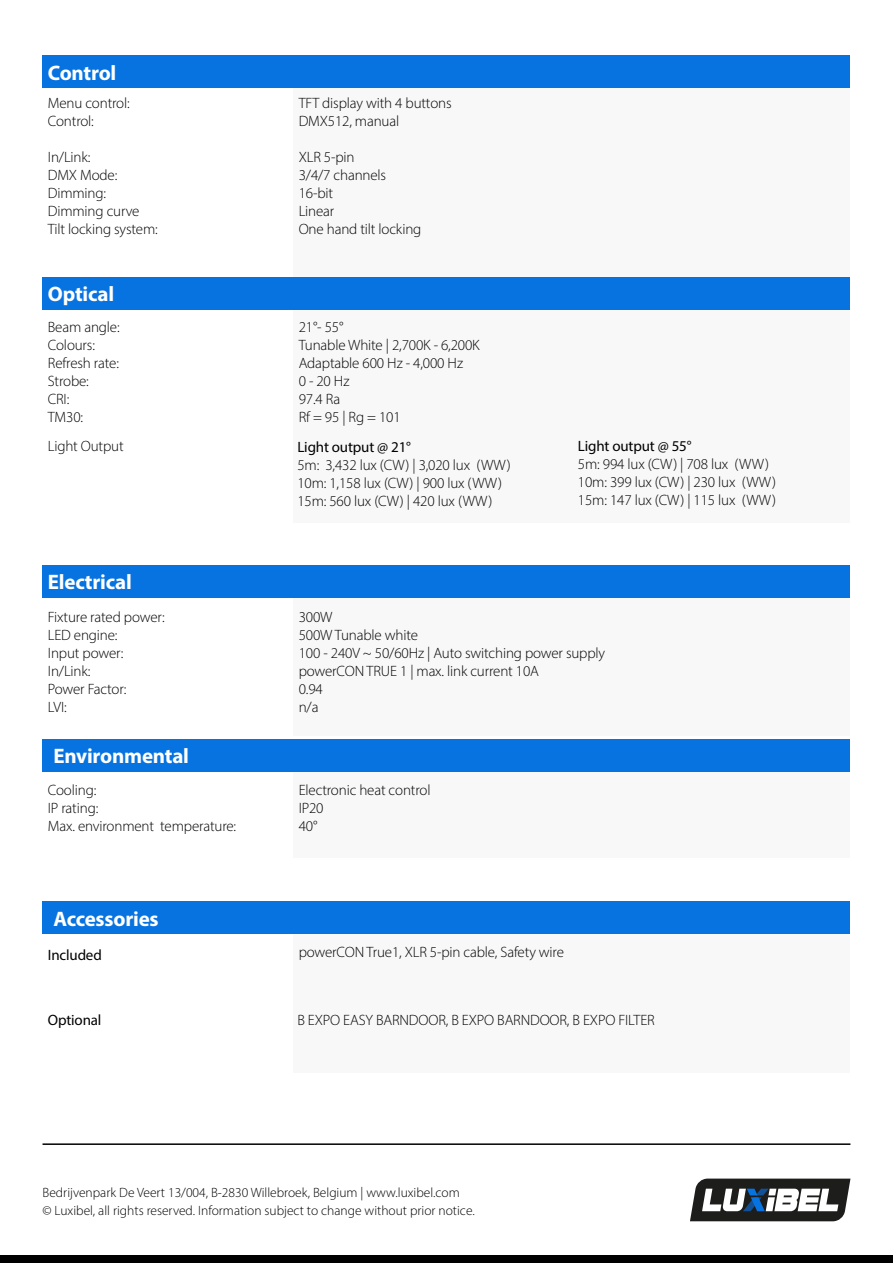
<style>
.page{position:relative;width:893px;height:1263px;background:#fff}
.page>*{position:absolute;margin:0;border:0;box-sizing:border-box;transform-origin:0 0}
.t1{font:700 21px "Myriad Pro";letter-spacing:-.01em;color:#fff}
.t2{font:300 15px/18px "Myriad Pro";letter-spacing:-.01em;color:#000}
.t3{font:15px "Myriad Pro";letter-spacing:-.01em;color:#000}
.t4{font:300 13.5px/18px "Myriad Pro";color:#000}
</style>
<div class="page">
<div style="left:0;top:1255px;width:893px;height:8px;background:#000"></div>
<hr style="left:43px;top:1143px;width:807px;height:2px;background:#000">
<svg style="left:690px;top:1178px;width:160px;height:43px"></svg>
<div style="left:293px;top:598px;width:557px;height:138px;background:#f8f8f8"></div>
<div style="left:293px;top:934px;width:557px;height:138px;background:#f8f8f8"></div>
<div style="left:293px;top:772px;width:557px;height:85px;background:#f8f8f8"></div>
<div style="left:293px;top:88px;width:557px;height:189px;background:#f8f8f8"></div>
<div style="left:293px;top:310px;width:557px;height:213px;background:#f8f8f8"></div>
<div style="left:43px;top:55px;width:807px;height:33px;background:#0773e1"></div>
<div style="left:43px;top:565px;width:807px;height:33px;background:#0773e1"></div>
<div style="left:43px;top:277px;width:807px;height:33px;background:#0773e1"></div>
<div style="left:43px;top:901px;width:807px;height:33px;background:#0773e1"></div>
<div style="left:43px;top:739px;width:807px;height:33px;background:#0773e1"></div>
<h1 class="t1" style="left:48px;top:59px;width:70px">Control</h1>
<p class="t2" style="left:48px;top:94px;width:83px">Menu control:<br>Control:</p>
<p class="t2" style="left:48px;top:148px;width:111px">In/Link:<br>DMX Mode:<br>Dimming:<br>Dimming curve<br>Tilt locking system:</p>
<h1 class="t1" style="left:48px;top:280px;width:68px">Optical</h1>
<p class="t2" style="left:48px;top:318px;width:73px">Beam angle:<br>Colours:<br>Refresh rate:<br>Strobe:<br>CRI:<br>TM30:</p>
<p class="t2" style="left:299px;top:94px;width:154px">TFT display with 4 buttons<br>DMX512, manual</p>
<p class="t2" style="left:299px;top:148px;width:124px">XLR 5-pin<br>3/4/7 channels<br>16-bit<br>Linear<br>One hand tilt locking</p>
<p class="t2" style="left:299px;top:318px;width:182px">21°- 55°<br>Tunable White | 2,700K - 6,200K<br>Adaptable 600 Hz - 4,000 Hz<br>0 - 20 Hz<br>97.4 Ra<br>Rf = 95 | Rg = 101</p>
<p class="t2" style="left:48px;top:437px;width:77px">Light Output</p>
<p class="t3" style="left:578px;top:436px;width:115px">Light output @ 55°</p>
<p class="t2" style="left:578px;top:455px;width:200px">5m: 994 lux (CW) | 708 lux (WW)<br>10m: 399 lux (CW) | 230 lux (WW)<br>15m: 147 lux (CW) | 115 lux (WW)</p>
<p class="t3" style="left:297px;top:438px;width:115px">Light output @ 21°</p>
<p class="t2" style="left:297px;top:456px;width:215px">5m: 3,432 lux (CW) | 3,020 lux (WW)<br>10m: 1,158 lux (CW) | 900 lux (WW)<br>15m: 560 lux (CW) | 420 lux (WW)</p>
<h1 class="t1" style="left:48px;top:568px;width:85px">Electrical</h1>
<p class="t2" style="left:48px;top:608px;width:118px">Fixture rated power:<br>LED engine:<br>Input power:<br>In/Link:<br>Power Factor:<br>LVI:</p>
<h1 class="t1" style="left:53px;top:742px;width:137px">Environmental</h1>
<p class="t2" style="left:299px;top:608px;width:308px">300W<br>500W Tunable white<br>100 - 240V ~ 50/60Hz | Auto switching power supply powerCON TRUE 1 | max. link current 10A<br>0.94<br>n/a</p>
<p class="t2" style="left:48px;top:780px;width:190px">Cooling:<br>IP rating:<br>Max. environment temperature:</p>
<p class="t2" style="left:299px;top:780px;width:133px">Electronic heat control<br>IP20<br>40°</p>
<h1 class="t1" style="left:53px;top:905px;width:107px">Accessories</h1>
<p class="t3" style="left:48px;top:945px;width:55px">Included</p>
<p class="t3" style="left:48px;top:1010px;width:55px">Optional</p>
<p class="t2" style="left:299px;top:943px;width:267px">powerCON True1, XLR 5-pin cable, Safety wire</p>
<p class="t2" style="left:297px;top:1011px;width:359px">B EXPO EASY BARNDOOR, B EXPO BARNDOOR, B EXPO FILTER</p>
<p class="t4" style="left:43px;top:1183px;width:434px">Bedrijvenpark De Veert 13/004, B-2830 Willebroek, Belgium | www.luxibel.com<br>© Luxibel, all rights reserved. Information subject to change without prior notice.</p>
</div>
